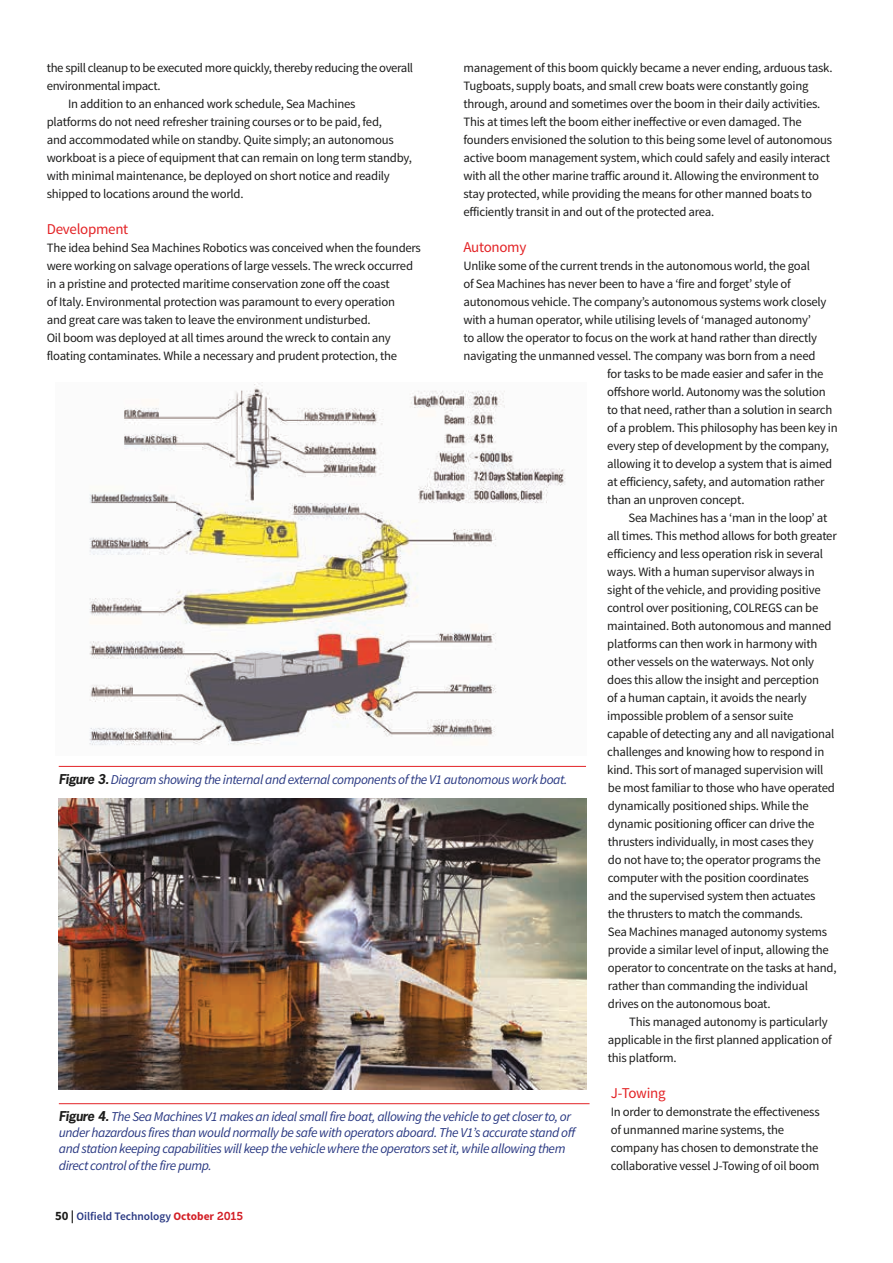
<style>
.page{position:relative;width:893px;height:1263px;background:#fff}
.page>*{position:absolute;margin:0;border:0;box-sizing:border-box;transform-origin:0 0}
.t1{font:15px "Source Sans Pro";letter-spacing:-.02em;color:#e32326}
.t2{font:italic 13.5px/16.2px "Source Sans Pro";letter-spacing:-.03em;color:#293882}
.t3{font:12.75px/18px "Source Sans Pro";letter-spacing:-.02em;color:#1c1c1b}
.t4{font:600 11.4px "Source Sans Pro";color:#293882}
.s1{font-family:"News Gothic Std";font-weight:700;font-size:12.75px;color:#1c1c1b}
.s2{font-weight:700;font-size:12.75px;color:#1c1c1b}
.s3{font-weight:700;color:#d32027}
.s4{font-family:"Museo 700";font-weight:400;color:#d32027}
</style>
<div class="page">
<img style="left:58px;top:799px;width:529px;height:291px">
<img style="left:89px;top:383px;width:477px;height:363px">
<hr style="left:59px;top:766px;width:527px;height:1px;background:#e32326">
<hr style="left:59px;top:1103px;width:531px;height:1px;background:#e32326">
<p class="t3" style="left:463px;top:59px;width:371px">management of this boom quickly became a never ending, arduous task.<br>Tugboats, supply boats, and small crew boats were constantly going through, around and sometimes over the boom in their daily activities.<br>This at times left the boom either ineffective or even damaged. The founders envisioned the solution to this being some level of autonomous active boom management system, which could safely and easily interact with all the other marine traffic around it. Allowing the environment to stay protected, while providing the means for other manned boats to efficiently transit in and out of the protected area.</p>
<p class="t1" style="left:463px;top:238px;width:64px">Autonomy</p>
<p class="t3" style="left:463px;top:257px;width:348px">Unlike some of the current trends in the autonomous world, the goal</p>
<p class="t3" style="left:463px;top:275px;width:329px">of Sea Machines has never been to have a ‘fire and forget’ style of</p>
<p class="t3" style="left:463px;top:293px;width:364px">autonomous vehicle. The company’s autonomous systems work closely</p>
<p class="t3" style="left:463px;top:311px;width:349px">with a human operator, while utilising levels of ‘managed autonomy’</p>
<p class="t3" style="left:463px;top:329px;width:355px">to allow the operator to focus on the work at hand rather than directly</p>
<p class="t3" style="left:463px;top:347px;width:353px">navigating the unmanned vessel. The company was born from a need</p>
<p class="t3" style="left:607px;top:365px;width:218px">for tasks to be made easier and safer in the</p>
<p class="t3" style="left:607px;top:383px;width:220px">offshore world. Autonomy was the solution</p>
<p class="t3" style="left:607px;top:401px;width:227px">to that need, rather than a solution in search</p>
<p class="t3" style="left:607px;top:419px;width:232px">of a problem. This philosophy has been key in</p>
<p class="t3" style="left:607px;top:437px;width:223px">every step of development by the company,</p>
<p class="t3" style="left:607px;top:455px;width:226px">allowing it to develop a system that is aimed</p>
<p class="t3" style="left:607px;top:473px;width:219px">at efficiency, safety, and automation rather</p>
<p class="t3" style="left:607px;top:491px;width:139px">than an unproven concept.</p>
<p class="t3" style="left:628px;top:509px;width:200px">Sea Machines has a ‘man in the loop’ at</p>
<p class="t3" style="left:607px;top:527px;width:231px">all times. This method allows for both greater</p>
<p class="t3" style="left:607px;top:545px;width:217px">efficiency and less operation risk in several</p>
<p class="t3" style="left:607px;top:563px;width:209px">ways. With a human supervisor always in</p>
<p class="t3" style="left:607px;top:581px;width:215px">sight of the vehicle, and providing positive</p>
<p class="t3" style="left:607px;top:599px;width:213px">control over positioning, COLREGS can be</p>
<p class="t3" style="left:607px;top:617px;width:226px">maintained. Both autonomous and manned</p>
<p class="t3" style="left:607px;top:635px;width:212px">platforms can then work in harmony with</p>
<p class="t3" style="left:607px;top:653px;width:208px">other vessels on the waterways. Not only</p>
<p class="t3" style="left:607px;top:671px;width:213px">does this allow the insight and perception</p>
<p class="t3" style="left:607px;top:689px;width:201px">of a human captain, it avoids the nearly</p>
<p class="t3" style="left:607px;top:707px;width:188px">impossible problem of a sensor suite</p>
<p class="t3" style="left:607px;top:725px;width:229px">capable of detecting any and all navigational</p>
<p class="t3" style="left:607px;top:743px;width:219px">challenges and knowing how to respond in</p>
<p class="t3" style="left:607px;top:761px;width:218px">kind. This sort of managed supervision will</p>
<p class="t3" style="left:608px;top:779px;width:229px">be most familiar to those who have operated</p>
<p class="t3" style="left:608px;top:797px;width:202px">dynamically positioned ships. While the</p>
<p class="t3" style="left:608px;top:815px;width:208px">dynamic positioning officer can drive the</p>
<p class="t3" style="left:608px;top:833px;width:207px">thrusters individually, in most cases they</p>
<p class="t3" style="left:608px;top:851px;width:214px">do not have to; the operator programs the</p>
<p class="t3" style="left:608px;top:869px;width:202px">computer with the position coordinates</p>
<p class="t3" style="left:608px;top:887px;width:209px">and the supervised system then actuates</p>
<p class="t3" style="left:608px;top:905px;width:196px">the thrusters to match the commands.</p>
<p class="t3" style="left:608px;top:923px;width:221px">Sea Machines managed autonomy systems</p>
<p class="t3" style="left:608px;top:941px;width:222px">provide a similar level of input, allowing the</p>
<p class="t3" style="left:608px;top:959px;width:230px">operator to concentrate on the tasks at hand,</p>
<p class="t3" style="left:608px;top:977px;width:201px">rather than commanding the individual</p>
<p class="t3" style="left:608px;top:995px;width:164px">drives on the autonomous boat.</p>
<p class="t3" style="left:629px;top:1013px;width:200px">This managed autonomy is particularly</p>
<p class="t3" style="left:608px;top:1031px;width:225px">applicable in the first planned application of</p>
<p class="t3" style="left:608px;top:1049px;width:70px">this platform.</p>
<p class="t1" style="left:611px;top:1084px;width:56px">J-Towing</p>
<p class="t3" style="left:611px;top:1103px;width:210px">In order to demonstrate the effectiveness of unmanned marine systems, the company has chosen to demonstrate the collaborative vessel J-Towing of oil boom</p>
<p class="t3" style="left:47px;top:59px;width:368px">the spill cleanup to be executed more quickly, thereby reducing the overall</p>
<p class="t3" style="left:47px;top:77px;width:115px">environmental impact.</p>
<p class="t3" style="left:68px;top:95px;width:289px">In addition to an enhanced work schedule, Sea Machines</p>
<p class="t3" style="left:47px;top:113px;width:337px">platforms do not need refresher training courses or to be paid, fed,</p>
<p class="t3" style="left:47px;top:131px;width:349px">and accommodated while on standby. Quite simply; an autonomous</p>
<p class="t3" style="left:47px;top:149px;width:367px">workboat is a piece of equipment that can remain on long term standby,</p>
<p class="t3" style="left:47px;top:167px;width:345px">with minimal maintenance, be deployed on short notice and readily</p>
<p class="t3" style="left:47px;top:185px;width:198px">shipped to locations around the world.</p>
<p class="t1" style="left:47px;top:220px;width:83px">Development</p>
<p class="t3" style="left:47px;top:239px;width:376px">The idea behind Sea Machines Robotics was conceived when the founders were working on salvage operations of large vessels. The wreck occurred in a pristine and protected maritime conservation zone off the coast<br>of Italy. Environmental protection was paramount to every operation<br>and great care was taken to leave the environment undisturbed.<br>Oil boom was deployed at all times around the wreck to contain any floating contaminates. While a necessary and prudent protection, the</p>
<p class="t2" style="left:59px;top:771px;width:510px"><span class="s1">Figure 3.</span> Diagram showing the internal and external components of the V1 autonomous work boat.</p>
<p class="t2" style="left:59px;top:1108px;width:519px"><span class="s1">Figure 4.</span> The Sea Machines V1 makes an ideal small fire boat, allowing the vehicle to get closer to, or under hazardous fires than would normally be safe with operators aboard. The V1’s accurate stand off and station keeping capabilities will keep the vehicle where the operators set it, while allowing them direct control of the fire pump.</p>
<p class="t4" style="left:55px;top:1209px;width:190px"><span class="s2">50 |</span> Oilfield Technology <span class="s3">October</span> <span class="s4">2015</span></p>
</div>
